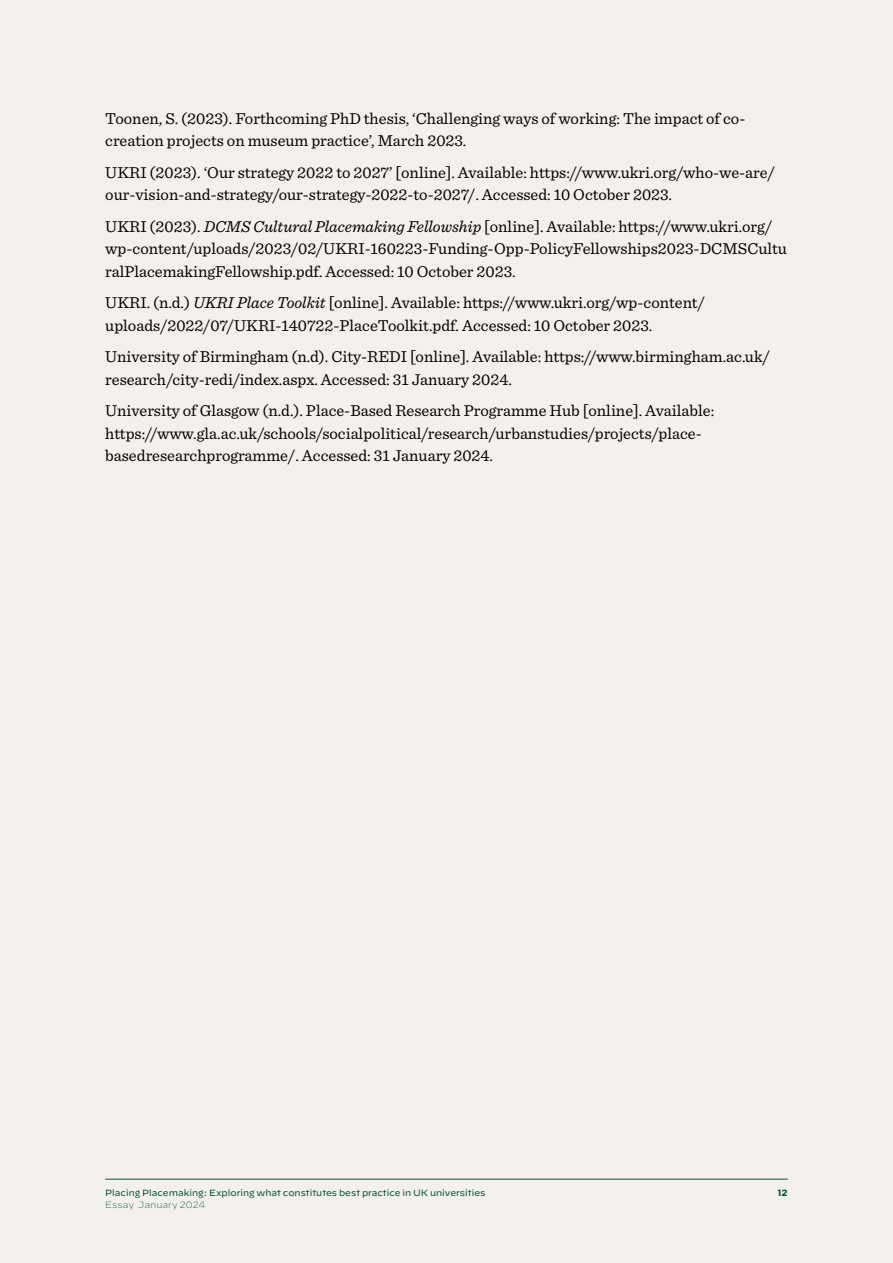
<style>
.page{position:relative;width:893px;height:1263px;background:#f4f1ed}
.page>*{position:absolute;margin:0;border:0;box-sizing:border-box;transform-origin:0 0}
.t1{font:16.5px/22.5px "Sentinel";color:#000}
.t2{font:9px "Decimal";color:#075839}
.t3{font:200 9px "Decimal";letter-spacing:-.005em;color:#075839}
.t4{font:700 9px "Decimal";color:#075839}
.s1{font-style:italic}
</style>
<div class="page">
<hr style="left:105px;top:1179px;width:683px;height:1px;background:#075839">
<p class="t1" style="left:105px;top:106px;width:642px">Toonen, S. (2023). Forthcoming PhD thesis, ‘Challenging ways of working: The impact of co&shy;creation projects on museum practice’, March 2023.</p>
<p class="t1" style="left:105px;top:160px;width:671px">UKRI (2023). ‘Our strategy 2022 to 2027’ [online]. Available: https://www.ukri.org/who-we-are/ our-vision-and-strategy/our-strategy-2022-to-2027/. Accessed: 10 October 2023.</p>
<p class="t1" style="left:105px;top:214px;width:683px">UKRI (2023). <span class="s1">DCMS Cultural Placemaking Fellowship</span> [online]. Available: https://www.ukri.org/ wp-content/uploads/2023/02/UKRI-160223-Funding-Opp-PolicyFellowships2023-DCMSCultu ralPlacemakingFellowship.pdf. Accessed: 10 October 2023.</p>
<p class="t1" style="left:105px;top:290px;width:601px">UKRI. (n.d.) <span class="s1">UKRI Place Toolkit</span> [online]. Available: https://www.ukri.org/wp-content/ uploads/2022/07/UKRI-140722-PlaceToolkit.pdf. Accessed: 10 October 2023.</p>
<p class="t1" style="left:105px;top:344px;width:666px">University of Birmingham (n.d). City-REDI [online]. Available: https://www.birmingham.ac.uk/ research/city-redi/index.aspx. Accessed: 31 January 2024.</p>
<p class="t1" style="left:105px;top:398px;width:610px">University of Glasgow (n.d.). Place-Based Research Programme Hub [online]. Available: https://www.gla.ac.uk/schools/socialpolitical/research/urbanstudies/projects/place&shy;basedresearchprogramme/. Accessed: 31 January 2024.</p>
<p class="t2" style="left:105px;top:1187px;width:382px">Placing Placemaking: Exploring what constitutes best practice in UK universities</p>
<p class="t4" style="left:777px;top:1187px;width:12px">12</p>
<p class="t3" style="left:105px;top:1199px;width:102px">Essay January 2024</p>
</div>
